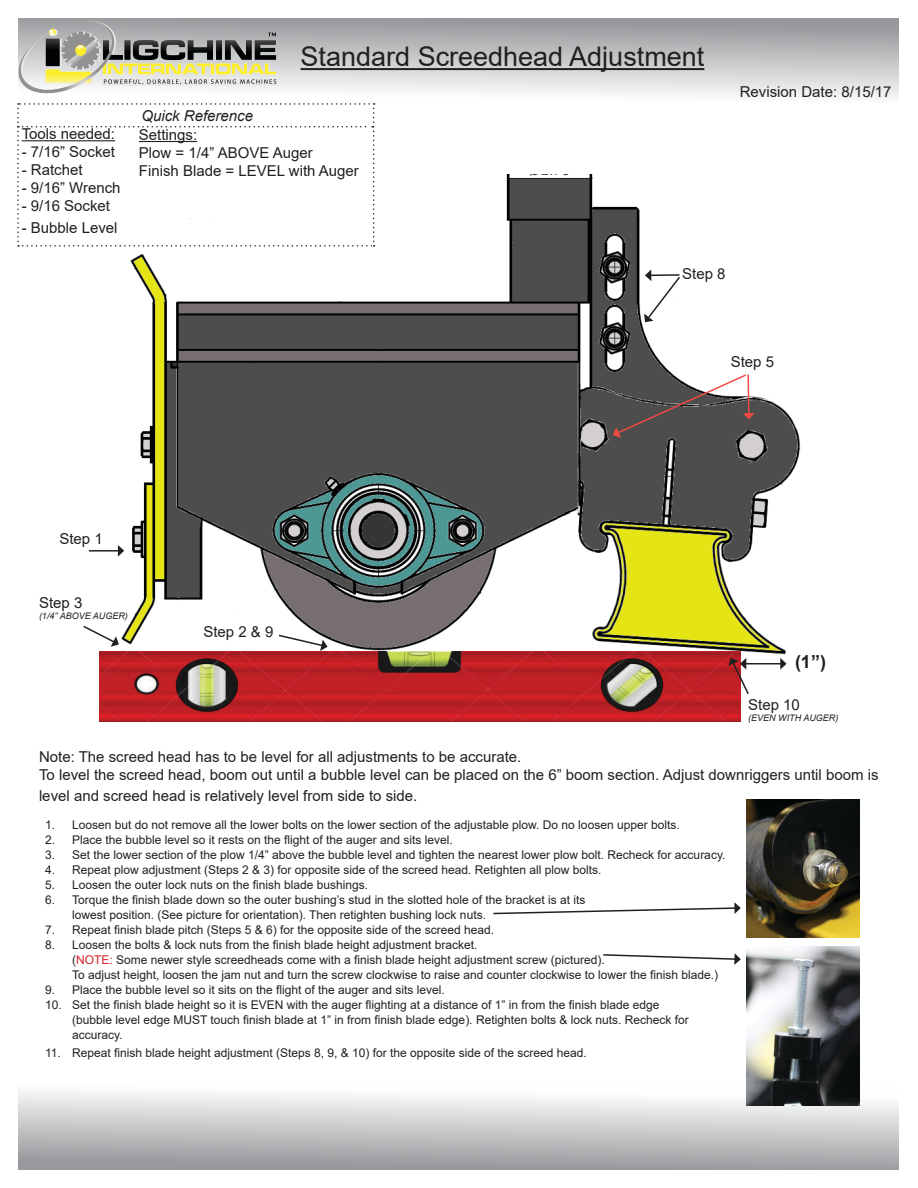
<style>
.page{position:relative;width:918px;height:1188px;background:#fff}
.page>*{position:absolute;margin:0;border:0;box-sizing:border-box;transform-origin:0 0}
.t1{font:27px "Arial";color:#231f20}
.t2{font:700 18px "Arial";color:#231f20}
.t3{font:15px/21.6px "Arial";color:#231f20}
.t4{font:italic 15px "Arial";color:#231f20}
.t5{font:12px/15px "Arial";color:#231f20}
.t6{font:italic 9px "Arial";color:#231f20}
.s1{color:#d2232a}
</style>
<div class="page">
<img style="left:121px;top:175px;width:680px;height:490px">
<div style="left:19px;top:19px;width:880px;height:84px;background:linear-gradient(to bottom,#929497,#fff)"></div>
<img style="left:18px;top:18px;width:263px;height:77px">
<div style="left:19px;top:1085px;width:880px;height:84px;background:linear-gradient(to bottom,#fff,#989a9d)"></div>
<hr style="left:301px;top:68px;width:403px;height:2px;background:#231f20">
<svg style="left:17px;top:103px;width:358px;height:144px"></svg>
<hr style="left:139px;top:141px;width:58px;height:1px;background:#231f20">
<img style="left:99px;top:651px;width:641px;height:70px">
<img style="left:746px;top:799px;width:113px;height:139px">
<hr style="left:89px;top:550px;width:30px;height:2px;background:#231f20">
<svg style="left:118px;top:545px;width:6px;height:12px"></svg>
<svg style="left:83px;top:625px;width:36px;height:22px"></svg>
<svg style="left:277px;top:634px;width:51px;height:17px"></svg>
<hr style="left:746px;top:663px;width:35px;height:1px;background:#231f20">
<svg style="left:780px;top:658px;width:7px;height:12px"></svg>
<svg style="left:728px;top:658px;width:22px;height:38px"></svg>
<svg style="left:613px;top:373px;width:142px;height:65px"></svg>
<svg style="left:644px;top:269px;width:38px;height:53px"></svg>
<svg style="left:493px;top:902px;width:248px;height:13px"></svg>
<img style="left:746px;top:947px;width:113px;height:158px">
<svg style="left:603px;top:953px;width:138px;height:12px"></svg>
<p class="t3" style="left:22px;top:123px;width:95px">Tools needed:</p>
<p class="t3" style="left:22px;top:141px;width:95px">- 7/16” Socket</p>
<p class="t3" style="left:22px;top:159px;width:62px">- Ratchet</p>
<p class="t3" style="left:22px;top:177px;width:100px">- 9/16” Wrench</p>
<p class="t3" style="left:22px;top:195px;width:90px">- 9/16 Socket</p>
<p class="t3" style="left:22px;top:217px;width:97px">- Bubble Level</p>
<p class="t4" style="left:141px;top:106px;width:113px">Quick Reference</p>
<p class="t1" style="left:301px;top:38px;width:405px">Standard Screedhead Adjustment</p>
<p class="t3" style="left:139px;top:124px;width:60px">Settings:</p>
<p class="t3" style="left:139px;top:142px;width:175px">Plow = 1/4” ABOVE Auger</p>
<p class="t3" style="left:139px;top:160px;width:221px">Finish Blade = LEVEL with Auger</p>
<p class="t3" style="left:740px;top:81px;width:153px">Revision Date: 8/15/17</p>
<p class="t3" style="left:682px;top:263px;width:45px">Step 8</p>
<p class="t3" style="left:731px;top:351px;width:45px">Step 5</p>
<p class="t3" style="left:59px;top:528px;width:45px">Step 1</p>
<p class="t3" style="left:39px;top:592px;width:45px">Step 3</p>
<p class="t6" style="left:39px;top:610px;width:90px">(1/4” ABOVE AUGER)</p>
<p class="t3" style="left:203px;top:621px;width:72px">Step 2 &amp; 9</p>
<p class="t2" style="left:795px;top:649px;width:32px">(1”)</p>
<p class="t3" style="left:748px;top:694px;width:53px">Step 10</p>
<p class="t6" style="left:748px;top:712px;width:92px">(EVEN WITH AUGER)</p>
<p class="t3" style="left:39px;top:745px;width:484px">Note: The screed head has to be level for all adjustments to be accurate.</p>
<p class="t3" style="left:39px;top:763px;width:841px">To level the screed head, boom out until a bubble level can be placed on the 6” boom section. Adjust downriggers until boom is level and screed head is relatively level from side to side.</p>
<p class="t5" style="left:45px;top:817px;width:636px">1. Loosen but do not remove all the lower bolts on the lower section of the adjustable plow. Do no loosen upper bolts.</p>
<p class="t5" style="left:45px;top:832px;width:409px">2. Place the bubble level so it rests on the flight of the auger and sits level.</p>
<p class="t5" style="left:45px;top:847px;width:682px">3. Set the lower section of the plow 1/4” above the bubble level and tighten the nearest lower plow bolt. Recheck for accuracy.</p>
<p class="t5" style="left:45px;top:862px;width:558px">4. Repeat plow adjustment (Steps 2 &amp; 3) for opposite side of the screed head. Retighten all plow bolts.</p>
<p class="t5" style="left:45px;top:877px;width:325px">5. Loosen the outer lock nuts on the finish blade bushings.</p>
<p class="t5" style="left:72px;top:892px;width:515px;text-indent:-27px">6. Torque the finish blade down so the outer bushing’s stud in the slotted hole of the bracket is at its lowest position. (See picture for orientation). Then retighten bushing lock nuts.</p>
<p class="t5" style="left:45px;top:922px;width:451px">7. Repeat finish blade pitch (Steps 5 &amp; 6) for the opposite side of the screed head.</p>
<p class="t5" style="left:72px;top:937px;width:648px;text-indent:-27px">8. Loosen the bolts &amp; lock nuts from the finish blade height adjustment bracket.<br>(<span class="s1">NOTE:</span> Some newer style screedheads come with a finish blade height adjustment screw (pictured).<br>To adjust height, loosen the jam nut and turn the screw clockwise to raise and counter clockwise to lower the finish blade.)</p>
<p class="t5" style="left:45px;top:982px;width:401px">9. Place the bubble level so it sits on the flight of the auger and sits level.</p>
<p class="t5" style="left:72px;top:997px;width:618px;text-indent:-27px">10. Set the finish blade height so it is EVEN with the auger flighting at a distance of 1” in from the finish blade edge (bubble level edge MUST touch finish blade at 1” in from finish blade edge). Retighten bolts &amp; lock nuts. Recheck for accuracy.</p>
<p class="t5" style="left:45px;top:1045px;width:543px">11. Repeat finish blade height adjustment (Steps 8, 9, &amp; 10) for the opposite side of the screed head.</p>
</div>
